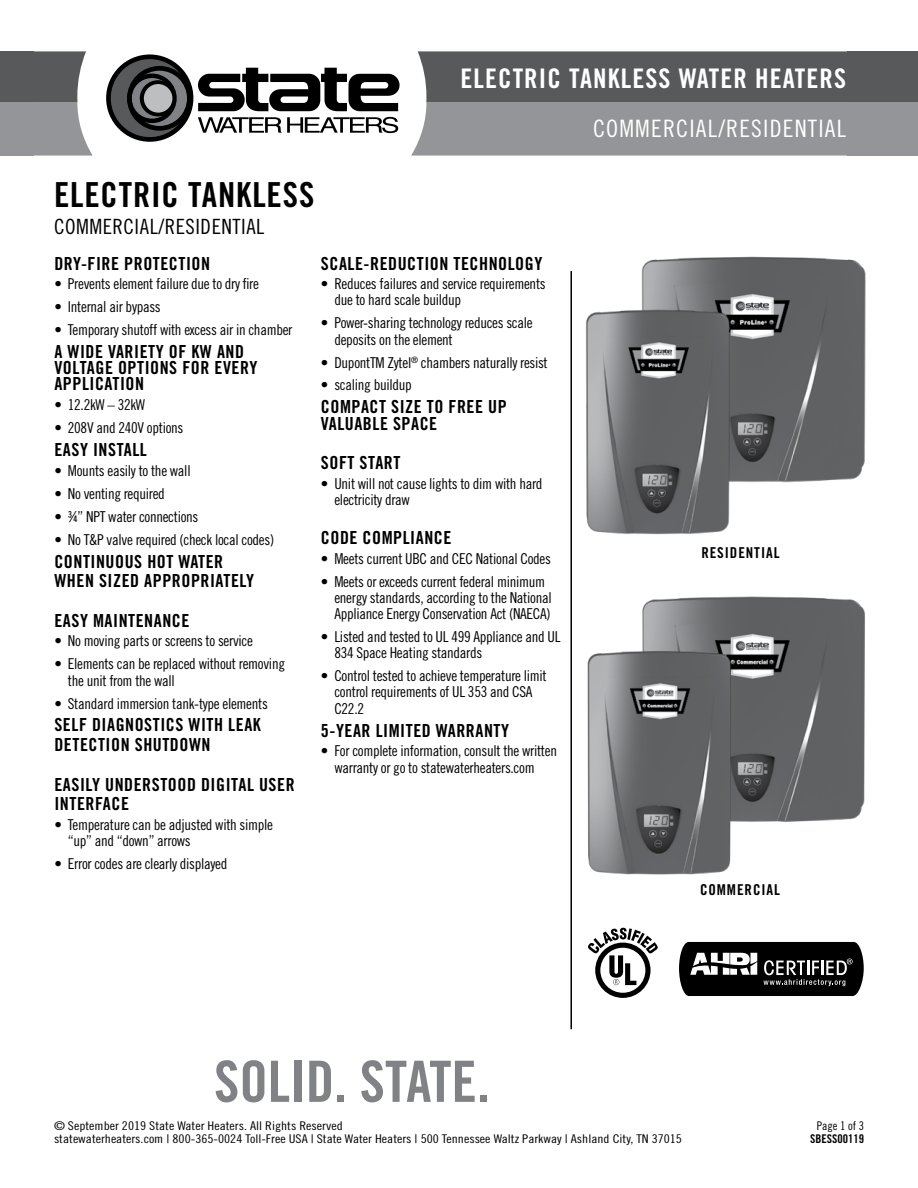
<style>
.page{position:relative;width:918px;height:1188px;background:#fff}
.page>*{position:absolute;margin:0;border:0;box-sizing:border-box;transform-origin:0 0}
.t1{font:57px "Trade Gothic LT Std Bd Cn 20";color:#808285}
.t2{font:34.5px "Trade Gothic LT Std Bd Cn 20";letter-spacing:.025em;color:#000}
.t3{font:27px "Trade Gothic LT Std Bd Cn 20";letter-spacing:.04em;color:#fff}
.t4{font:24px "Trade Gothic LT Std Cn 18";letter-spacing:.05em;color:#fff}
.t5{font:21px "Trade Gothic LT Std Cn 18";letter-spacing:.025em;color:#000}
.t6{font:18px/16.2px "Trade Gothic LT Std Bd Cn 20";letter-spacing:.03em;color:#000}
.t7{font:15px/16.2px "Trade Gothic LT Std Cn 18";letter-spacing:-.02em;color:#000}
.t8{font:15px "Trade Gothic LT Std Bd Cn 20";letter-spacing:.06em;color:#000}
.t9{font:12px/13.5px "Trade Gothic LT Std Cn 18";color:#000;scale:1.14 1}
.t10{font:12px "Trade Gothic LT Std Bd Cn 20";color:#000}
.t11{font:12px "Trade Gothic LT Std Cn 18";color:#000}
</style>
<div class="page">
<div style="left:106px;top:54px;width:87px;height:88px;border:5px solid #000;border-radius:50%"></div>
<svg style="left:108px;top:57px;width:292px;height:82px"></svg>
<div style="left:143px;top:83px;width:30px;height:30px;background:#bcbec0;border-radius:50%"></div>
<div style="left:142px;top:82px;width:32px;height:32px;border:2px solid #000;border-radius:50%"></div>
<svg style="left:33px;top:51px;width:60px;height:105px"></svg>
<svg style="left:411px;top:51px;width:436px;height:105px;background:#7b7c7f"></svg>
<div style="left:0;top:102px;width:33px;height:54px;background:#939598"></div>
<div style="left:0;top:51px;width:33px;height:51px;background:#58595b"></div>
<div style="left:847px;top:102px;width:71px;height:54px;background:#939598"></div>
<div style="left:847px;top:51px;width:71px;height:51px;background:#58595b"></div>
<img style="left:642px;top:596px;width:223px;height:226px">
<hr style="left:570px;top:271px;width:2px;height:758px;background:#000">
<img style="left:641px;top:256px;width:225px;height:227px">
<svg style="left:588px;top:928px;width:70px;height:70px"></svg>
<svg style="left:679px;top:942px;width:184px;height:54px;background:#2f2f2f"></svg>
<img style="left:587px;top:643px;width:148px;height:232px">
<img style="left:585px;top:300px;width:153px;height:235px">
<h2 class="t2" style="left:54px;top:174px;width:262px">ELECTRIC TANKLESS</h2>
<h3 class="t5" style="left:54px;top:214px;width:212px">COMMERCIAL/RESIDENTIAL</h3>
<h3 class="t3" style="left:460px;top:62px;width:387px">ELECTRIC TANKLESS WATER HEATERS</h3>
<h3 class="t4" style="left:593px;top:114px;width:255px">COMMERCIAL/RESIDENTIAL</h3>
<p class="t6" style="left:54px;top:255px;width:157px">DRY-FIRE PROTECTION</p>
<p class="t7" style="left:54px;top:276px;width:206px">• Prevents element failure due to dry fire</p>
<p class="t7" style="left:54px;top:299px;width:108px">• Internal air bypass</p>
<p class="t7" style="left:54px;top:322px;width:240px">• Temporary shutoff with excess air in chamber</p>
<p class="t6" style="left:54px;top:343px;width:204px">A WIDE VARIETY OF KW AND<br>VOLTAGE OPTIONS FOR EVERY<br>APPLICATION</p>
<p class="t7" style="left:54px;top:397px;width:92px">• 12.2kW – 32kW</p>
<p class="t7" style="left:54px;top:420px;width:131px">• 208V and 240V options</p>
<p class="t6" style="left:54px;top:441px;width:94px">EASY INSTALL</p>
<p class="t7" style="left:54px;top:462px;width:138px">• Mounts easily to the wall</p>
<p class="t7" style="left:54px;top:485px;width:112px">• No venting required</p>
<p class="t7" style="left:54px;top:508px;width:146px">• ¾” NPT water connections</p>
<p class="t7" style="left:54px;top:531px;width:221px">• No T&amp;P valve required (check local codes)</p>
<p class="t6" style="left:54px;top:551px;width:201px;line-height:19.6px">CONTINUOUS HOT WATER<br>WHEN SIZED APPROPRIATELY</p>
<p class="t6" style="left:54px;top:612px;width:137px">EASY MAINTENANCE</p>
<p class="t7" style="left:54px;top:633px;width:200px">• No moving parts or screens to service</p>
<p class="t7" style="left:68px;top:656px;width:219px;text-indent:-14px">• Elements can be replaced without removing the unit from the wall</p>
<p class="t7" style="left:54px;top:695px;width:215px">• Standard immersion tank-type elements</p>
<p class="t6" style="left:54px;top:715px;width:208px;line-height:19.6px">SELF DIAGNOSTICS WITH LEAK<br>DETECTION SHUTDOWN</p>
<p class="t6" style="left:54px;top:774px;width:242px;line-height:19.6px">EASILY UNDERSTOOD DIGITAL USER<br>INTERFACE</p>
<p class="t7" style="left:68px;top:816px;width:207px;text-indent:-14px">• Temperature can be adjusted with simple “up” and “down” arrows</p>
<p class="t7" style="left:54px;top:856px;width:175px">• Error codes are clearly displayed</p>
<p class="t6" style="left:321px;top:255px;width:223px">SCALE-REDUCTION TECHNOLOGY</p>
<p class="t7" style="left:334px;top:276px;width:213px;text-indent:-14px">• Reduces failures and service requirements due to hard scale buildup</p>
<p class="t7" style="left:334px;top:315px;width:200px;text-indent:-14px">• Power-sharing technology reduces scale deposits on the element</p>
<p class="t7" style="left:321px;top:354px;width:228px">• DupontTM Zytel<sup>®</sup> chambers naturally resist</p>
<p class="t7" style="left:321px;top:377px;width:92px">• scaling buildup</p>
<p class="t6" style="left:321px;top:399px;width:187px">COMPACT SIZE TO FREE UP<br>VALUABLE SPACE</p>
<p class="t6" style="left:321px;top:454px;width:81px">SOFT START</p>
<p class="t7" style="left:334px;top:475px;width:210px;text-indent:-14px">• Unit will not cause lights to dim with hard electricity draw</p>
<p class="t6" style="left:321px;top:529px;width:132px">CODE COMPLIANCE</p>
<p class="t7" style="left:321px;top:550px;width:232px">• Meets current UBC and CEC National Codes</p>
<p class="t7" style="left:334px;top:573px;width:219px;text-indent:-14px">• Meets or exceeds current federal minimum energy standards, according to the National<br>Appliance Energy Conservation Act (NAECA)</p>
<p class="t7" style="left:334px;top:629px;width:228px;text-indent:-14px">• Listed and tested to UL 499 Appliance and UL<br>834 Space Heating standards</p>
<p class="t7" style="left:334px;top:668px;width:214px;text-indent:-14px">• Control tested to achieve temperature limit control requirements of UL 353 and CSA<br>C22.2</p>
<p class="t6" style="left:321px;top:722px;width:190px">5-YEAR LIMITED WARRANTY</p>
<p class="t7" style="left:321px;top:743px;width:238px;text-align:center">• For complete information, consult the written warranty or go to statewaterheaters.com</p>
<p class="t8" style="left:701px;top:543px;width:80px">RESIDENTIAL</p>
<p class="t8" style="left:700px;top:881px;width:81px">COMMERCIAL</p>
<h1 class="t1" style="left:214px;top:1047px;width:277px">SOLID. STATE.</h1>
<p class="t9" style="left:54px;top:1119px;width:552px">© September 2019 State Water Heaters. All Rights Reserved<br>statewaterheaters.com | 800-365-0024 Toll-Free USA | State Water Heaters | 500 Tennessee Waltz Parkway | Ashland City, TN 37015</p>
<p class="t11" style="left:817px;top:1118px;width:49px">Page 1 of 3</p>
<p class="t10" style="left:810px;top:1132px;width:55px">SBESS00119</p>
</div>
